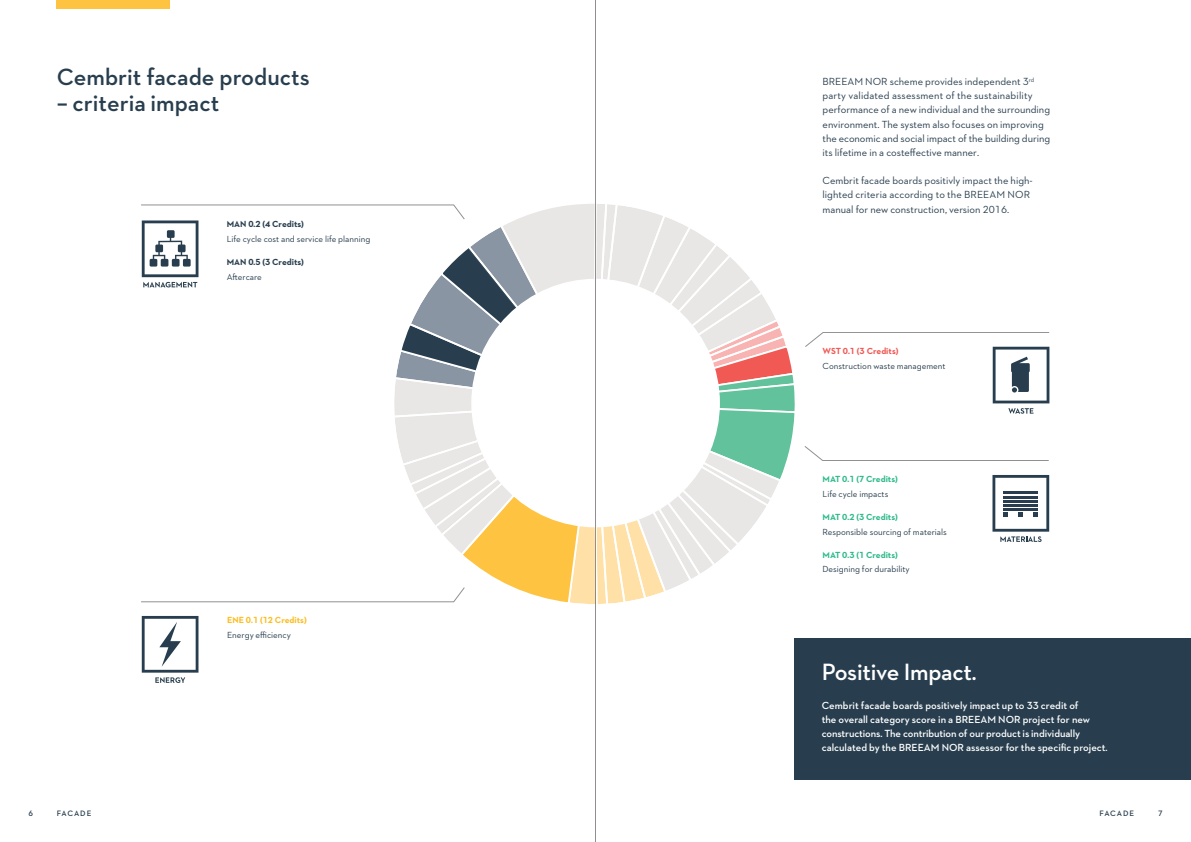
<style>
.page{position:relative;width:1191px;height:842px;background:#fff}
.page>*{position:absolute;margin:0;border:0;box-sizing:border-box;transform-origin:0 0}
.Cembrit_Body{font:600 24px "Neutraface 2 Text";color:#283e4e}
.Factsheet_box_headli{font:600 24px "Neutraface 2 Text";letter-spacing:-.015em;color:#fff}
.Cembrit_Body-2{font:10.5px/14.2px "Neutraface 2 Text";color:#283e4e}
.Factsheet_box_body_n{font:600 10.5px/14.2px "Neutraface 2 Text";color:#fff}
.Factsheet_figur_brød{font:9px "Neutraface 2 Text";color:#283e4e}
.Factsheet_figur_mell{font:700 9px "Neutraface 2 Text";color:#2fba8c}
.Factsheet_figur_mell-2{font:700 9px "Neutraface 2 Text";color:#283e4e}
.Factsheet_figur_mell-3{font:700 9px "Neutraface 2 Text";color:#fdbd23}
.Factsheet_figur_mell-4{font:700 9px "Neutraface 2 Text";color:#f05954}
.t1{font:600 8px "Neutraface 2 Text";letter-spacing:.1em;color:#283e4e}
</style>
<div class="page">
<div style="left:57px;top:0;width:113px;height:9px;background:#fec340"></div>
<svg style="left:804px;top:446px;width:245px;height:15px"></svg>
<svg style="left:805px;top:332px;width:244px;height:82px"></svg>
<svg style="left:992px;top:475px;width:57px;height:67px"></svg>
<hr style="left:1003px;top:508px;width:34px;height:3px;background:#283e4e">
<hr style="left:1003px;top:504px;width:34px;height:3px;background:#283e4e">
<hr style="left:1003px;top:500px;width:34px;height:3px;background:#283e4e">
<hr style="left:1003px;top:496px;width:34px;height:2px;background:#283e4e">
<hr style="left:1003px;top:491px;width:34px;height:3px;background:#283e4e">
<svg style="left:142px;top:616px;width:56px;height:67px"></svg>
<div style="left:794px;top:638px;width:397px;height:142px;background:#283e4e"></div>
<svg style="left:141px;top:204px;width:654px;height:400px"></svg>
<div style="left:472px;top:279px;width:247px;height:248px;background:#fff;border-radius:50%"></div>
<hr style="left:595px;top:0;width:1px;height:842px;background:#231f20">
<p class="Cembrit_Body" style="left:57px;top:62px;width:254px">Cembrit facade products</p>
<p class="Cembrit_Body" style="left:57px;top:88px;width:164px">– criteria impact</p>
<p class="Factsheet_figur_mell-2" style="left:227px;top:218px;width:79px">MAN 0.2 (4 Credits)</p>
<p class="Factsheet_figur_brød" style="left:227px;top:233px;width:145px">Life cycle cost and service life planning</p>
<p class="Factsheet_figur_mell-2" style="left:227px;top:256px;width:79px">MAN 0.5 (3 Credits)</p>
<p class="Factsheet_figur_brød" style="left:227px;top:271px;width:37px">Aftercare</p>
<p class="Factsheet_figur_mell-3" style="left:227px;top:614px;width:81px">ENE 0.1 (12 Credits)</p>
<p class="Factsheet_figur_brød" style="left:227px;top:629px;width:65px">Energy efficiency</p>
<p class="Cembrit_Body-2" style="left:822px;top:74px;width:229px">BREEAM NOR scheme provides independent 3<sup>rd </sup>party validated assessment of the sustainability performance of a new individual and the surrounding environment. The system also focuses on improving the economic and social impact of the building during its lifetime in a costeffective manner.</p>
<p class="Cembrit_Body-2" style="left:822px;top:173px;width:212px">Cembrit facade boards positivly impact the high&shy;lighted criteria according to the BREEAM NOR manual for new construction, version 2016.</p>
<p class="Factsheet_figur_mell-4" style="left:822px;top:345px;width:77px">WST 0.1 (3 Credits)</p>
<p class="Factsheet_figur_brød" style="left:822px;top:360px;width:124px">Construction waste management</p>
<p class="Factsheet_figur_mell" style="left:822px;top:473px;width:77px">MAT 0.1 (7 Credits)</p>
<p class="Factsheet_figur_brød" style="left:822px;top:488px;width:67px">Life cycle impacts</p>
<p class="Factsheet_figur_mell" style="left:822px;top:511px;width:77px">MAT 0.2 (3 Credits)</p>
<p class="Factsheet_figur_brød" style="left:822px;top:526px;width:126px">Responsible sourcing of materials</p>
<p class="Factsheet_figur_mell" style="left:822px;top:549px;width:77px">MAT 0.3 (1 Credits)</p>
<p class="Factsheet_figur_brød" style="left:822px;top:564px;width:89px">Designing for durability</p>
<p class="Factsheet_box_headli" style="left:821px;top:657px;width:156px">Positive Impact.</p>
<p class="Factsheet_box_body_n" style="left:821px;top:698px;width:287px">Cembrit facade boards positively impact up to 33 credit of<br>the overall category score in a BREEAM NOR project for new constructions. The contribution of our product is individually calculated by the BREEAM NOR assessor for the specific project.</p>
<p class="t1" style="left:28px;top:808px;width:6px">6</p>
<p class="t1" style="left:57px;top:808px;width:36px">FACADE</p>
<p class="t1" style="left:1099px;top:808px;width:36px">FACADE</p>
<p class="t1" style="left:1158px;top:808px;width:6px">7</p>
</div>
